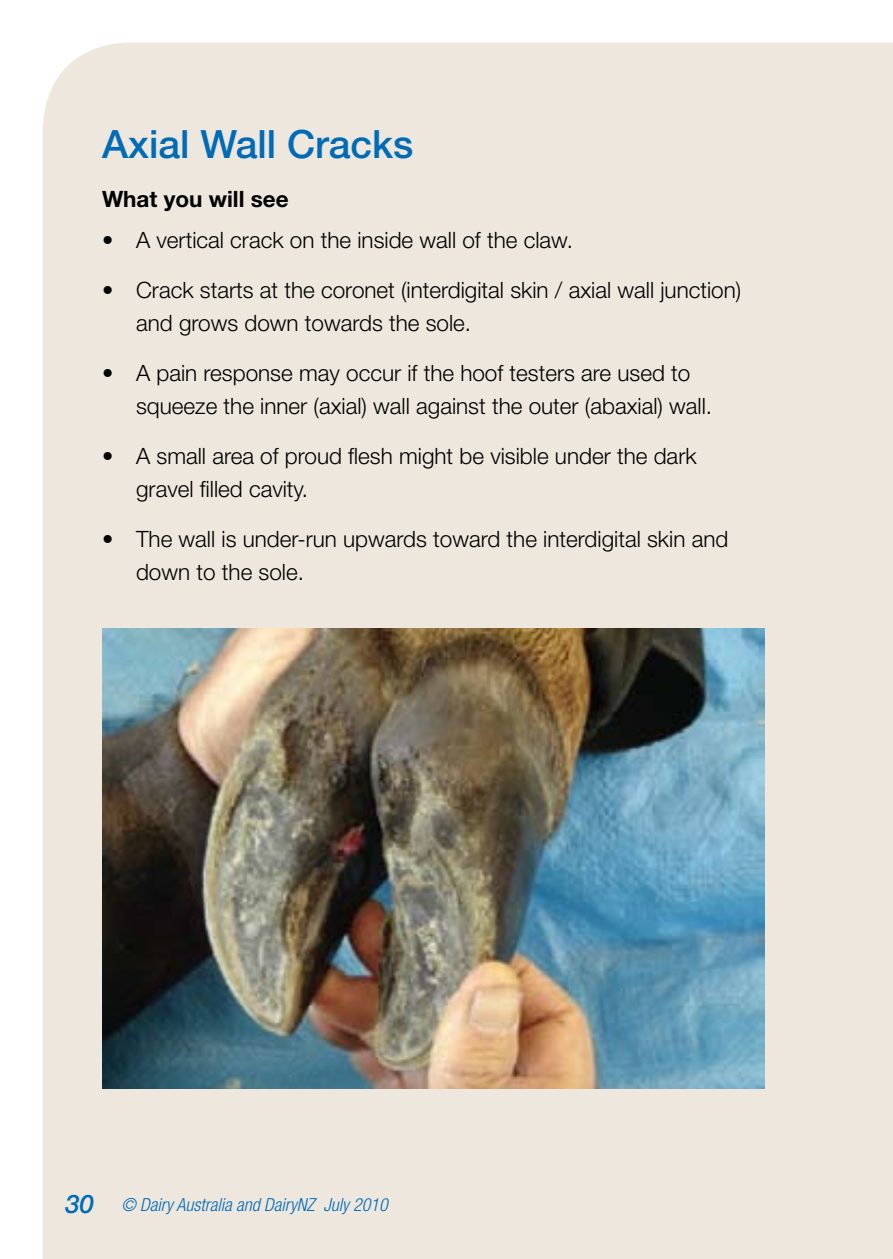
<style>
.page{position:relative;width:893px;height:1259px;background:#fff}
.page>*{position:absolute;margin:0;border:0;box-sizing:border-box;transform-origin:0 0}
.t1{font:500 39px "Helvetica Neue";color:#006bb6}
.t2{font:300 22.5px/33px "Helvetica Neue";color:#000}
.t3{font:700 22.5px "Helvetica Neue";color:#000}
.t4{font:italic 300 condensed 18px "Helvetica Neue";color:#006bb6}
.s1{font-weight:500;font-stretch:normal;font-size:25.5px}
</style>
<div class="page">
<div style="left:43px;top:43px;width:850px;height:1216px;background:#ede7de"></div>
<img style="left:102px;top:629px;width:663px;height:459px">
<h1 class="t1" style="left:102px;top:121px;width:313px">Axial Wall Cracks</h1>
<p class="t3" style="left:102px;top:185px;width:188px">What you will see</p>
<p class="t2" style="left:102px;top:223px;width:472px">• A vertical crack on the inside wall of the claw.</p>
<p class="t2" style="left:136px;top:273px;width:607px;text-indent:-34px">• Crack starts at the coronet (interdigital skin / axial wall junction) and grows down towards the sole.</p>
<p class="t2" style="left:136px;top:356px;width:577px;text-indent:-34px">• A pain response may occur if the hoof testers are used to squeeze the inner (axial) wall against the outer (abaxial) wall.</p>
<p class="t2" style="left:136px;top:439px;width:562px;text-indent:-34px">• A small area of proud flesh might be visible under the dark gravel filled cavity.</p>
<p class="t2" style="left:136px;top:522px;width:594px;text-indent:-34px">• The wall is under-run upwards toward the interdigital skin and down to the sole.</p>
<p class="t4" style="left:66px;top:1194px;width:324px"><span class="s1">30</span> © Dairy Australia and DairyNZ July 2010</p>
</div>
